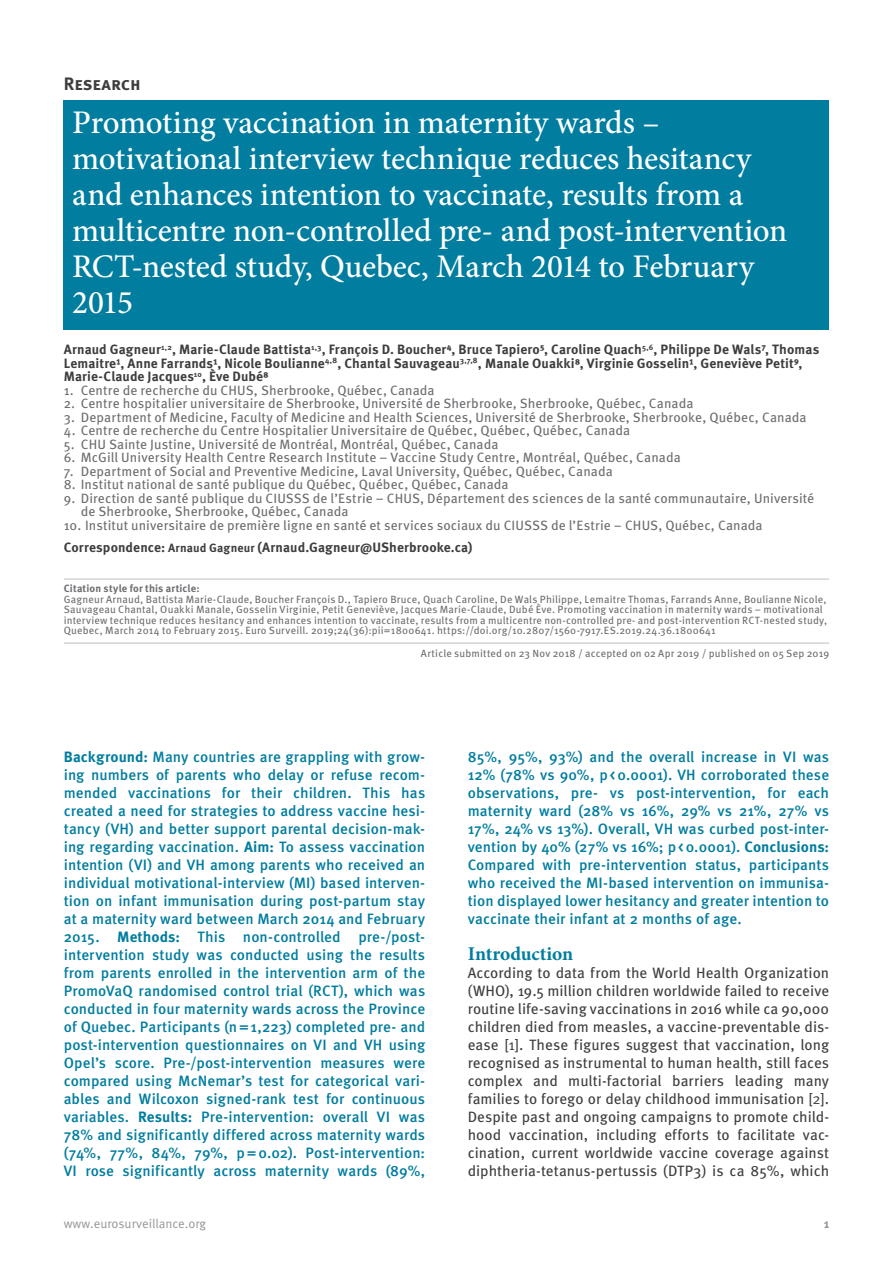
<style>
.page{position:relative;width:893px;height:1263px;background:#fff}
.page>*{position:absolute;margin:0;border:0;box-sizing:border-box;transform-origin:0 0}
.t1{font:500 33px/36px "Minion Pro";letter-spacing:-.01em;color:#fff}
.t2{font:700 19.5px "Minion Pro";letter-spacing:-.005em;color:#007d9f}
.t3{font:700 18px "Meta Pro";letter-spacing:-.005em;color:#3e3e3f}
.t4{font:500 15px/18px "Meta Pro";color:#007d9f;text-align:justify}
.t5{font:15px/18px "Meta Pro";color:#3e3e3f;text-align:justify}
.t6{font:13.5px/13.5px "Meta Pro";letter-spacing:.005em;color:#6c6d70}
.t7{font:700 13.5px/13.5px "Meta Pro";letter-spacing:.005em;color:#3e3e3f}
.t8{font:12.75px "Meta Pro";color:#939598}
.t9{font:700 12.75px "Meta Pro";color:#939598}
.t10{font:10.5px/10.5px "Meta Pro";letter-spacing:.015em;color:#6c6d70}
.t11{font:700 10.5px "Meta Pro";letter-spacing:.015em;color:#6c6d70}
.s1{font-weight:700;color:#3e3e3f}
.s2{font-weight:700;font-size:12px;color:#3e3e3f}
.s3{font-weight:700}
.s4{font-style:inherit}
</style>
<div class="page">
<hr style="left:64px;top:579px;width:765px;height:1px;background:#bcbdc0">
<hr style="left:64px;top:643px;width:765px;height:1px;background:#bcbdc0">
<div style="left:64px;top:100px;width:765px;height:230px;background:#007d9f"></div>
<p class="t3" style="left:64px;top:72px;width:79px">Research</p>
<p class="t1" style="left:72px;top:104px;width:716px">Promoting vaccination in maternity wards – motivational interview technique reduces hesitancy and enhances intention to vaccinate, results from a multicentre non-controlled pre- and post-intervention RCT-nested study, Quebec, March 2014 to February 2015</p>
<p class="t7" style="left:64px;top:343px;width:757px">Arnaud Gagneur<sup>1,2</sup>, Marie-Claude Battista<sup>1,3</sup>, François D. Boucher⁴, Bruce Tapiero⁵, Caroline Quach<sup>5,6</sup>, Philippe De Wals⁷, Thomas<br>Lemaitre¹, Anne Farrands¹, Nicole Boulianne<sup>4,8</sup>, Chantal Sauvageau<sup>3,7,8</sup>, Manale Ouakki⁸, Virginie Gosselin¹, Geneviève Petit⁹,<br>Marie-Claude Jacques<sup>10</sup>, Ève Dubé⁸</p>
<p class="t6" style="left:64px;top:384px;width:372px">1. Centre de recherche du CHUS, Sherbrooke, Québec, Canada</p>
<p class="t6" style="left:64px;top:397px;width:631px">2. Centre hospitalier universitaire de Sherbrooke, Université de Sherbrooke, Sherbrooke, Québec, Canada</p>
<p class="t6" style="left:64px;top:411px;width:744px">3. Department of Medicine, Faculty of Medicine and Health Sciences, Université de Sherbrooke, Sherbrooke, Québec, Canada</p>
<p class="t6" style="left:64px;top:424px;width:568px">4. Centre de recherche du Centre Hospitalier Universitaire de Québec, Québec, Québec, Canada</p>
<p class="t6" style="left:64px;top:438px;width:436px">5. CHU Sainte Justine, Université de Montréal, Montréal, Québec, Canada</p>
<p class="t6" style="left:64px;top:451px;width:618px">6. McGill University Health Centre Research Institute – Vaccine Study Centre, Montréal, Québec, Canada</p>
<p class="t6" style="left:64px;top:465px;width:550px">7. Department of Social and Preventive Medicine, Laval University, Québec, Québec, Canada</p>
<p class="t6" style="left:64px;top:478px;width:446px">8. Institut national de santé publique du Québec, Québec, Québec, Canada</p>
<p class="t6" style="left:81px;top:492px;width:735px;text-indent:-17px">9. Direction de santé publique du CIUSSS de l’Estrie – CHUS, Département des sciences de la santé communautaire, Université de Sherbrooke, Sherbrooke, Québec, Canada</p>
<p class="t6" style="left:64px;top:515px;width:700px;line-height:22px">10. Institut universitaire de première ligne en santé et services sociaux du CIUSSS de l’Estrie – CHUS, Québec, Canada<br><span class="s1">Correspondence:</span> <span class="s2">Arnaud Gagneur</span> <span class="s1">(Arnaud.Gagneur@USherbrooke.ca)</span></p>
<p class="t11" style="left:64px;top:582px;width:137px">Citation style for this article:</p>
<p class="t10" style="left:64px;top:594px;width:765px">Gagneur Arnaud, Battista Marie-Claude, Boucher François D., Tapiero Bruce, Quach Caroline, De Wals Philippe, Lemaitre Thomas, Farrands Anne, Boulianne Nicole, Sauvageau Chantal, Ouakki Manale, Gosselin Virginie, Petit Geneviève, Jacques Marie-Claude, Dubé Ève. Promoting vaccination in maternity wards – motivational interview technique reduces hesitancy and enhances intention to vaccinate, results from a multicentre non-controlled pre- and post-intervention RCT-nested study, Quebec, March 2014 to February 2015. Euro Surveill. 2019;24(36):pii=1800641. https://doi.org/10.2807/1560-7917.ES.2019.24.36.1800641</p>
<p class="t10" style="left:421px;top:649px;width:410px">Article submitted on 23 Nov 2018 / accepted on 02 Apr 2019 / published on 05 Sep 2019</p>
<p class="t4" style="left:64px;top:748px;width:363px"><span class="s3">Background:</span> Many countries are grappling with grow&shy;ing numbers of parents who delay or refuse recom&shy;mended vaccinations for their children. This has created a need for strategies to address vaccine hesi&shy;tancy (VH) and better support parental decision-mak&shy;ing regarding vaccination. <span class="s3">Aim:</span> To assess vaccination intention (VI) and VH among parents who received an individual motivational-interview (MI) based interven&shy;tion on infant immunisation during post-partum stay at a maternity ward between March 2014 and February 2015. <span class="s3">Methods:</span> This non-controlled pre-/post&shy;intervention study was conducted using the results from parents enrolled in the intervention arm of the PromoVaQ randomised control trial (RCT), which was conducted in four maternity wards across the Province of Quebec. Participants (n=1,223) completed pre- and post-intervention questionnaires on VI and VH using Opel’s score. Pre-/post-intervention measures were compared using McNemar’s test for categorical vari&shy;ables and Wilcoxon signed-rank test for continuous variables. <span class="s3">Results:</span> Pre-intervention: overall VI was 78% and significantly differed across maternity wards (74%, 77%, 84%, 79%, p=0.02). Post-intervention:<br>VI rose significantly across maternity wards (89%,</p>
<p class="t4" style="left:468px;top:748px;width:363px">85%, 95%, 93%) and the overall increase in VI was 12% (78% vs 90%, p&lt;0.0001). VH corroborated these observations, pre- vs post-intervention, for each maternity ward (28% vs 16%, 29% vs 21%, 27% vs 17%, 24% vs 13%). Overall, VH was curbed post-inter&shy;vention by 40% (27% vs 16%; p&lt;0.0001). <span class="s3">Conclusions:<br></span>Compared with pre-intervention status, participants who received the MI-based intervention on immunisa&shy;tion displayed lower hesitancy and greater intention to vaccinate their infant at 2 months of age.</p>
<h2 class="t2" style="left:468px;top:940px;width:107px">Introduction</h2>
<p class="t5" style="left:468px;top:964px;width:363px">According to data from the World Health Organization (WHO), 19.5 million children worldwide failed to receive routine life-saving vaccinations in 2016 while ca 90,000 children died from measles, a vaccine-preventable dis&shy;ease [<span class="s4">1</span>]. These figures suggest that vaccination, long recognised as instrumental to human health, still faces complex and multi-factorial barriers leading many families to forego or delay childhood immunisation [<span class="s4">2</span>].<br>Despite past and ongoing campaigns to promote child&shy;hood vaccination, including efforts to facilitate vac&shy;cination, current worldwide vaccine coverage against diphtheria-tetanus-pertussis (DTP3) is ca 85%, which</p>
<p class="t8" style="left:64px;top:1215px;width:144px">www.eurosurveillance.org</p>
<p class="t9" style="left:824px;top:1215px;width:7px">1</p>
</div>
